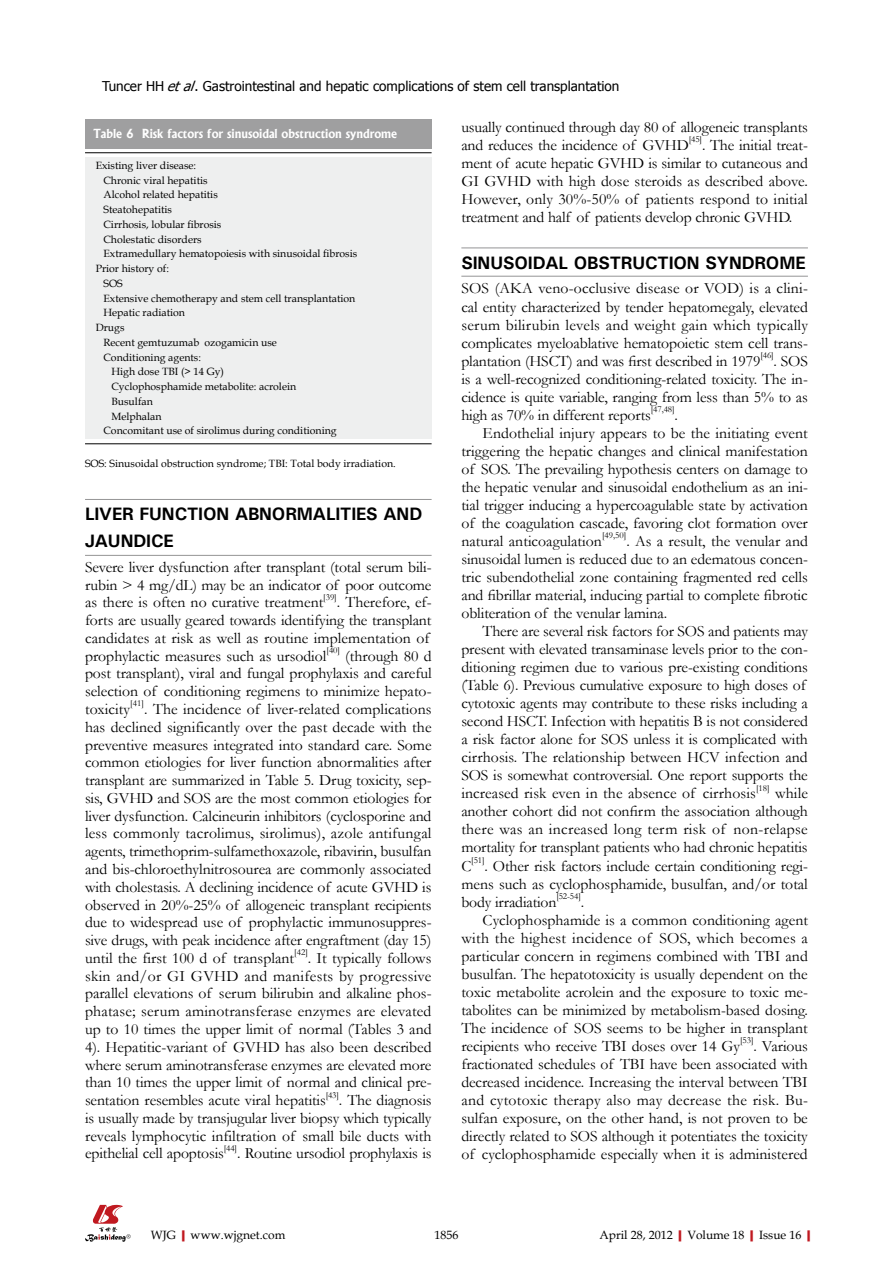
<style>
.page{position:relative;width:893px;height:1263px;background:#fff}
.page>*{position:absolute;margin:0;border:0;box-sizing:border-box;transform-origin:0 0}
.t1{font:700 18px/27px "Univers";letter-spacing:-.01em;color:#000}
.t2{font:15.75px/18px "Garamond";letter-spacing:-.005em;color:#000;text-align:justify}
.t3{font:15.75px "Garamond";letter-spacing:.02em;color:#000}
.t4{font:13.5px "Tahoma";color:#000}
.t5{font:12px "Book Antiqua";color:#000}
.t6{font:700 12px "Albertus";color:#fff}
.t7{font:10.5px "Book Antiqua";color:#000}
.t8{font:9.15px "Garamond";letter-spacing:-.01em;color:#000}
.s1{font-style:italic}
.s2{font-weight:700;color:#c01920}
</style>
<div class="page">
<svg style="left:85px;top:1205px;width:46px;height:37px"></svg>
<div style="left:85px;top:119px;width:347px;height:29px;background:#9f9fa0"></div>
<div style="left:85px;top:157px;width:347px;height:282px;background:#eeefef"></div>
<hr style="left:85px;top:152px;width:347px;height:1px;background:#000">
<hr style="left:85px;top:443px;width:347px;height:1px;background:#000">
<hr style="left:85px;top:499px;width:347px;height:1px;background:#949495">
<hr style="left:85px;top:555px;width:347px;height:1px;background:#949495">
<hr style="left:461px;top:248px;width:347px;height:1px;background:#949495">
<hr style="left:461px;top:276px;width:347px;height:1px;background:#949495">
<p class="t4" style="left:102px;top:77px;width:519px">Tuncer HH <span class="s1">etal</span>. Gastrointestinal and hepatic complications of stem cell transplantation</p>
<p class="t6" style="left:94px;top:126px;width:305px">Table 6 Risk factors for sinusoidal obstruction syndrome</p>
<p class="t7" style="left:96px;top:158px;width:102px">Existing liver disease:</p>
<p class="t7" style="left:104px;top:173px;width:106px">Chronic viral hepatitis</p>
<p class="t7" style="left:104px;top:187px;width:116px">Alcohol related hepatitis</p>
<p class="t7" style="left:104px;top:202px;width:70px">Steatohepatitis</p>
<p class="t7" style="left:104px;top:217px;width:119px">Cirrhosis, lobular fibrosis</p>
<p class="t7" style="left:104px;top:232px;width:100px">Cholestatic disorders</p>
<p class="t7" style="left:104px;top:246px;width:255px">Extramedullary hematopoiesis with sinusoidal fibrosis</p>
<p class="t7" style="left:96px;top:261px;width:75px">Prior history of:</p>
<p class="t7" style="left:104px;top:276px;width:21px">SOS</p>
<p class="t7" style="left:104px;top:291px;width:253px">Extensive chemotherapy and stem cell transplantation</p>
<p class="t7" style="left:104px;top:305px;width:83px">Hepatic radiation</p>
<p class="t7" style="left:96px;top:320px;width:30px">Drugs</p>
<p class="t7" style="left:104px;top:335px;width:175px">Recent gemtuzumab ozogamicin use</p>
<p class="t7" style="left:104px;top:350px;width:99px">Conditioning agents:</p>
<p class="t7" style="left:111px;top:364px;width:114px">High dose TBI (&gt; 14 Gy)</p>
<p class="t7" style="left:111px;top:379px;width:186px">Cyclophosphamide metabolite: acrolein</p>
<p class="t7" style="left:111px;top:394px;width:43px">Busulfan</p>
<p class="t7" style="left:111px;top:409px;width:52px">Melphalan</p>
<p class="t7" style="left:104px;top:423px;width:235px">Concomitant use of sirolimus during conditioning</p>
<p class="t7" style="left:85px;top:456px;width:312px">SOS: Sinusoidal obstruction syndrome; TBI: Total body irradiation.</p>
<p class="t1" style="left:85px;top:500px;width:339px">LIVER FUNCTION ABNORMALITIES AND<br>JAUNDICE</p>
<p class="t2" style="left:85px;top:557px;width:348px">Severe liver dysfunction after transplant (total serum bili&shy;rubin &gt; 4 mg/dL) may be an indicator of poor outcome as there is often no curative treatment</p>
<p class="t8" style="left:323px;top:591px;width:15px">[39]</p>
<p class="t2" style="left:85px;top:593px;width:348px;text-align:left;text-indent:252px">. Therefore, ef&shy;forts are usually geared towards identifying the transplant candidates at risk as well as routine implementation of prophylactic measures such as ursodiol</p>
<p class="t8" style="left:327px;top:644px;width:15px">[40]</p>
<p class="t2" style="left:85px;top:646px;width:348px;text-indent:260px">(through 80 d post transplant), viral and fungal prophylaxis and careful selection of conditioning regimens to minimize hepato&shy;toxicity</p>
<p class="t8" style="left:130px;top:697px;width:15px">[41]</p>
<p class="t2" style="left:85px;top:700px;width:348px;text-indent:59px">. The incidence of liver-related complications has declined significantly over the past decade with the preventive measures integrated into standard care. Some common etiologies for liver function abnormalities after transplant are summarized in Table 5. Drug toxicity, sep&shy;sis, GVHD and SOS are the most common etiologies for liver dysfunction. Calcineurin inhibitors (cyclosporine and less commonly tacrolimus, sirolimus), azole antifungal agents, trimethoprim-sulfamethoxazole, ribavirin, busulfan and bis-chloroethylnitrosourea are commonly associated with cholestasis. A declining incidence of acute GVHD is observed in 20%-25% of allogeneic transplant recipients due to widespread use of prophylactic immunosuppres&shy;sive drugs, with peak incidence after engraftment (day 15) until the first 100 d of transplant</p>
<p class="t8" style="left:294px;top:946px;width:15px">[42]</p>
<p class="t2" style="left:85px;top:949px;width:348px;text-indent:223px">. It typically follows skin and/or GI GVHD and manifests by progressive parallel elevations of serum bilirubin and alkaline phos&shy;phatase; serum aminotransferase enzymes are elevated up to 10 times the upper limit of normal (Tables 3 and 4). Hepatitic-variant of GVHD has also been described where serum aminotransferase enzymes are elevated more than 10 times the upper limit of normal and clinical pre&shy;sentation resembles acute viral hepatitis</p>
<p class="t8" style="left:326px;top:1088px;width:15px">[43]</p>
<p class="t2" style="left:85px;top:1091px;width:348px;text-indent:254px">. The diagnosis is usually made by transjugular liver biopsy which typically reveals lymphocytic infiltration of small bile ducts with epithelial cell apoptosis</p>
<p class="t8" style="left:224px;top:1142px;width:15px">[44]</p>
<p class="t2" style="left:237px;top:1144px;width:196px">. Routine ursodiol prophylaxis is</p>
<p class="t2" style="left:461px;top:118px;width:348px">usually continued through day 80 of allogeneic transplants and reduces the incidence of GVHD</p>
<p class="t8" style="left:689px;top:133px;width:15px">[45]</p>
<p class="t2" style="left:461px;top:136px;width:348px;text-indent:241px">. The initial treat&shy;ment of acute hepatic GVHD is similar to cutaneous and GI GVHD with high dose steroids as described above.<br>However, only 30%-50% of patients respond to initial treatment and half of patients develop chronic GVHD.</p>
<p class="t1" style="left:461px;top:249px;width:346px">SINUSOIDAL OBSTRUCTION SYNDROME</p>
<p class="t2" style="left:461px;top:279px;width:348px">SOS (AKA veno-occlusive disease or VOD) is a clini&shy;cal entity characterized by tender hepatomegaly, elevated serum bilirubin levels and weight gain which typically complicates myeloablative hematopoietic stem cell trans&shy;plantation (HSCT) and was first described in 1979</p>
<p class="t8" style="left:760px;top:349px;width:15px">[46]</p>
<p class="t2" style="left:461px;top:351px;width:348px;text-indent:312px">. SOS is a well-recognized conditioning-related toxicity. The in&shy;cidence is quite variable, ranging from less than 5% to as high as 70% in different reports</p>
<p class="t8" style="left:651px;top:403px;width:25px">[47,48]</p>
<p class="t2" style="left:674px;top:405px;width:5px">.</p>
<p class="t2" style="left:483px;top:423px;width:327px">Endothelial injury appears to be the initiating event</p>
<p class="t2" style="left:461px;top:441px;width:348px">triggering the hepatic changes and clinical manifestation</p>
<p class="t2" style="left:461px;top:459px;width:348px">of SOS. The prevailing hypothesis centers on damage to</p>
<p class="t2" style="left:461px;top:477px;width:348px">the hepatic venular and sinusoidal endothelium as an ini-</p>
<p class="t2" style="left:461px;top:495px;width:348px">tial trigger inducing a hypercoagulable state by activation</p>
<p class="t2" style="left:461px;top:513px;width:348px">of the coagulation cascade, favoring clot formation over</p>
<p class="t2" style="left:461px;top:532px;width:142px">natural anticoagulation</p>
<p class="t8" style="left:602px;top:529px;width:26px">[49,50]</p>
<p class="t2" style="left:461px;top:532px;width:348px;text-indent:165px">. As a result, the venular and sinusoidal lumen is reduced due to an edematous concen&shy;tric subendothelial zone containing fragmented red cells and fibrillar material, inducing partial to complete fibrotic obliteration of the venular lamina.</p>
<p class="t2" style="left:461px;top:622px;width:348px;text-align:left;text-indent:21px">There are several risk factors for SOS and patients may present with elevated transaminase levels prior to the con&shy;ditioning regimen due to various pre-existing conditions (Table 6). Previous cumulative exposure to high doses of cytotoxic agents may contribute to these risks including a second HSCT. Infection with hepatitis B is not considered a risk factor alone for SOS unless it is complicated with cirrhosis. The relationship between HCV infection and SOS is somewhat controversial. One report supports the increased risk even in the absence of cirrhosis</p>
<p class="t8" style="left:756px;top:782px;width:15px">[18]</p>
<p class="t2" style="left:461px;top:784px;width:348px;text-indent:314px">while another cohort did not confirm the association although there was an increased long term risk of non-relapse mortality for transplant patients who had chronic hepatitis C</p>
<p class="t8" style="left:471px;top:854px;width:15px">[51]</p>
<p class="t2" style="left:461px;top:856px;width:348px;text-indent:23px">. Other risk factors include certain conditioning regi&shy;mens such as cyclophosphamide, busulfan, and/or total body irradiation</p>
<p class="t8" style="left:556px;top:890px;width:26px">[52-54]</p>
<p class="t2" style="left:581px;top:892px;width:5px">.</p>
<p class="t2" style="left:483px;top:910px;width:327px">Cyclophosphamide is a common conditioning agent</p>
<p class="t3" style="left:461px;top:927px;width:348px">with the highest incidence of SOS, which becomes a</p>
<p class="t2" style="left:461px;top:946px;width:348px">particular concern in regimens combined with TBI and</p>
<p class="t2" style="left:461px;top:964px;width:348px">busulfan. The hepatotoxicity is usually dependent on the</p>
<p class="t2" style="left:461px;top:982px;width:348px">toxic metabolite acrolein and the exposure to toxic me-</p>
<p class="t2" style="left:461px;top:1000px;width:348px">tabolites can be minimized by metabolism-based dosing.</p>
<p class="t2" style="left:461px;top:1018px;width:348px">The incidence of SOS seems to be higher in transplant</p>
<p class="t2" style="left:461px;top:1036px;width:280px">recipients who receive TBI doses over 14 Gy</p>
<p class="t8" style="left:740px;top:1034px;width:15px">[53]</p>
<p class="t2" style="left:461px;top:1036px;width:348px;text-indent:292px">. Various fractionated schedules of TBI have been associated with decreased incidence. Increasing the interval between TBI and cytotoxic therapy also may decrease the risk. Bu&shy;sulfan exposure, on the other hand, is not proven to be directly related to SOS although it potentiates the toxicity of cyclophosphamide especially when it is administered</p>
<p class="t5" style="left:151px;top:1226px;width:136px">WJG<span class="s2">|</span>www.wjgnet.com</p>
<p class="t5" style="left:434px;top:1226px;width:25px">1856</p>
<p class="t5" style="left:599px;top:1226px;width:218px">April 28, 2012<span class="s2">|</span>Volume 18<span class="s2">|</span>Issue 16<span class="s2">|</span></p>
</div>
